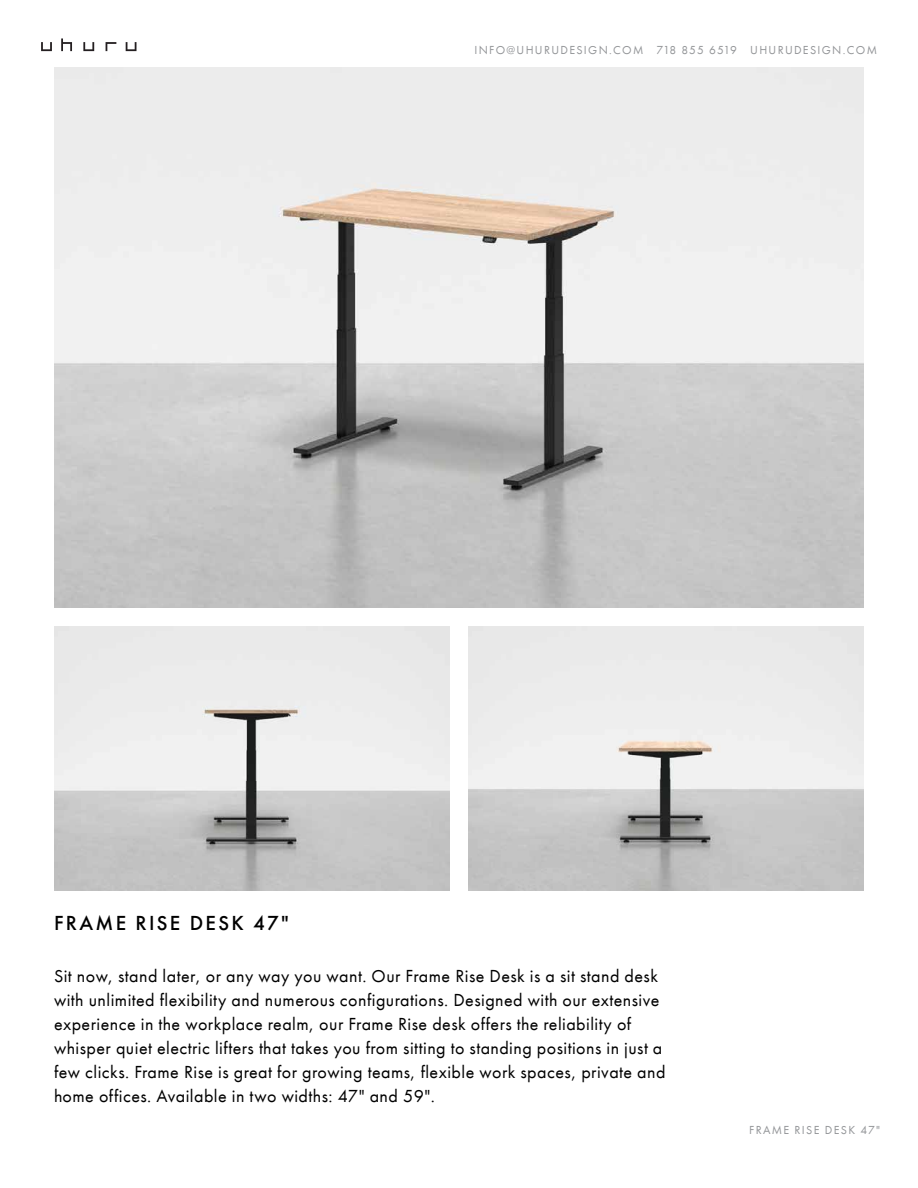
<style>
.page{position:relative;width:918px;height:1188px;background:#fff}
.page>*{position:absolute;margin:0;border:0;box-sizing:border-box;transform-origin:0 0}
.t1{font:500 21px "Futura PT Web";letter-spacing:.11em;color:#000}
.t2{font:18px/24px "Futura PT Web";letter-spacing:.025em;color:#000}
.t3{font:12px "Futura PT Web";letter-spacing:.11em;color:#939598}
</style>
<div class="page">
<svg style="left:41px;top:42px;width:11px;height:9px"></svg>
<svg style="left:61px;top:38px;width:11px;height:13px"></svg>
<svg style="left:83px;top:42px;width:11px;height:9px"></svg>
<svg style="left:106px;top:42px;width:10px;height:9px"></svg>
<svg style="left:126px;top:42px;width:10px;height:9px"></svg>
<img style="left:468px;top:627px;width:396px;height:264px">
<img style="left:54px;top:627px;width:396px;height:264px">
<img style="left:54px;top:68px;width:810px;height:540px">
<p class="t3" style="left:474px;top:43px;width:404px">INFO@UHURUDESIGN.COM 718 855 6519 UHURUDESIGN.COM</p>
<p class="t1" style="left:54px;top:911px;width:236px">FRAME RISE DESK 47"</p>
<p class="t2" style="left:54px;top:964px;width:613px">Sit now, stand later, or any way you want. Our Frame Rise Desk is a sit stand desk with unlimited flexibility and numerous configurations. Designed with our extensive experience in the workplace realm, our Frame Rise desk offers the reliability of whisper quiet electric lifters that takes you from sitting to standing positions in just a few clicks. Frame Rise is great for growing teams, flexible work spaces, private and home offices. Available in two widths: 47" and 59".</p>
<p class="t3" style="left:749px;top:1123px;width:132px">FRAME RISE DESK 47"</p>
</div>
